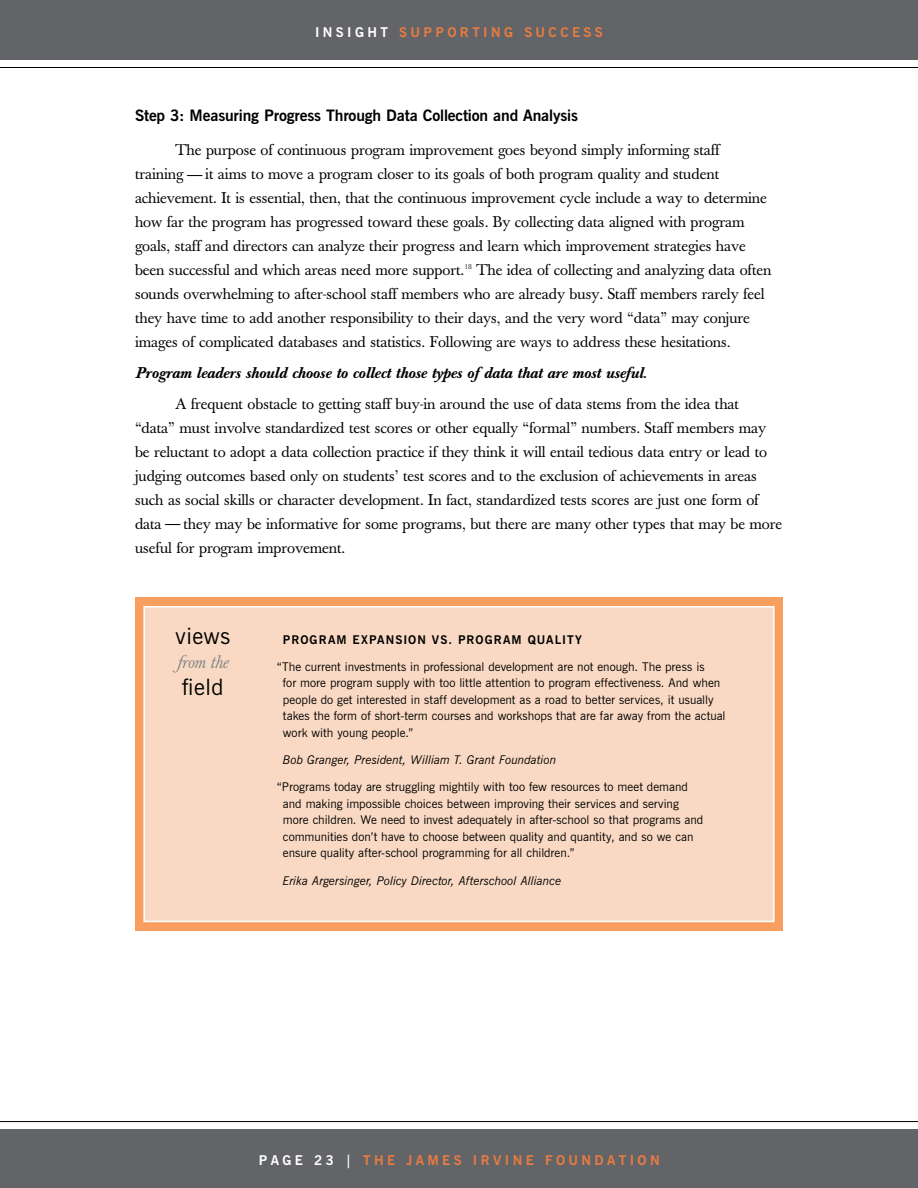
<style>
.page{position:relative;width:918px;height:1188px;background:#fff}
.page>*{position:absolute;margin:0;border:0;box-sizing:border-box;transform-origin:0 0}
.t1{font:22.5px "News Gothic BT";letter-spacing:.02em;color:#000}
.t2{font:italic 18px "Baskerville";color:#808285}
.t3{font:700 15.75px "News Gothic BT";letter-spacing:-.01em;color:#000}
.t4{font:15.3px/24px "Baskerville";letter-spacing:-.005em;color:#000}
.t5{font:italic 15.3px "Baskerville Book Med";color:#000}
.t6{font:700 13.5px "News Gothic BT";letter-spacing:.25em;color:#e87c42}
.t7{font:12px/16.5px "News Gothic BT";letter-spacing:.005em;color:#000}
.t8{font:italic 12px "News Gothic BT";letter-spacing:-.005em;color:#000}
.t9{font:700 12px "News Gothic BT";color:#000}
.s1{color:#fff}
.s2{font-family:"New Baskerville"}
</style>
<div class="page">
<hr style="left:0;top:67px;width:918px;height:1px;background:#000">
<div style="left:0;top:0;width:918px;height:59px;background:#636467"></div>
<div style="left:0;top:1130px;width:918px;height:58px;background:#636467"></div>
<hr style="left:0;top:1121px;width:918px;height:1px;background:#000">
<div style="left:135px;top:597px;width:648px;height:333px;background:#f89e5f"></div>
<div style="left:143px;top:606px;width:632px;height:316px;background:#f9d9c3;border:2px solid #fff"></div>
<p class="t6" style="left:315px;top:24px;width:289px"><span class="s1">insight</span> Supporting Success</p>
<p class="t3" style="left:135px;top:105px;width:445px">Step 3: M easuring Progress Through Data Collection and Analysis</p>
<p class="t4" style="left:135px;top:139px;width:638px;text-indent:40px">The purpose of continuous program improvement goes beyond simply informing staff training <span class="s2">—</span> it aims to move a program closer to its goals of both program quality and student achievement. It is essential, then, that the continuous improvement cycle include a way to determine how far the program has progressed toward these goals. By collecting data aligned with program goals, staff and directors can analyze their progress and learn which improvement strategies have been successful and which areas need more support.<sup>18</sup> The idea of collecting and analyzing data often sounds overwhelming to after-school staff members who are already busy. Staff members rarely feel they have time to add another responsibility to their days, and the very word “data” may conjure images of complicated databases and statistics. Following are ways to address these hesitations.</p>
<p class="t5" style="left:135px;top:364px;width:514px">Program leaders should choose to collect those types of data that are most useful.</p>
<p class="t4" style="left:135px;top:392px;width:649px;text-indent:40px">A frequent obstacle to getting staff buy-in around the use of data stems from the idea that “data” must involve standardized test scores or other equally “formal” numbers. Staff members may be reluctant to adopt a data collection practice if they think it will entail tedious data entry or lead to judging outcomes based only on students’ test scores and to the exclusion of achievements in areas such as social skills or character development. In fact, standardized tests scores are just one form of data <span class="s2">—</span> they may be informative for some programs, but there are many other types that may be more useful for program improvement.</p>
<h1 class="t1" style="left:176px;top:622px;width:56px">views</h1>
<p class="t2" style="left:177px;top:651px;width:53px">from the</p>
<h1 class="t1" style="left:182px;top:673px;width:43px">field</h1>
<p class="t9" style="left:277px;top:632px;width:10px">PROGRAM</p>
<p class="t9" style="left:353px;top:632px;width:26px">EXPANSION</p>
<p class="t9" style="left:432px;top:632px;width:36px">VS . PROGRAM</p>
<p class="t9" style="left:528px;top:632px;width:56px">QUALITY</p>
<p class="t7" style="left:283px;top:658px;width:444px;text-indent:-6px">“The current investments in professional development are not enough. The press is<br>for more program supply with too little attention to program effectiveness. And when people do get interested in staff development as a road to better services, it usually takes the form of short-term courses and workshops that are far away from the actual work with young people.”</p>
<p class="t8" style="left:283px;top:753px;width:275px">Bob Granger, President, William T. Grant Foundation</p>
<p class="t7" style="left:283px;top:779px;width:422px;text-indent:-6px">“Programs today are struggling mightily with too few resources to meet demand and making impossible choices between improving their services and serving more children. We need to invest adequately in after-school so that programs and communities don’t have to choose between quality and quantity, and so we can ensure quality after-school programming for all children.”</p>
<p class="t8" style="left:283px;top:873px;width:280px">Erika Argersinger, Policy Director, Afterschool Alliance</p>
<p class="t6" style="left:259px;top:1152px;width:403px"><span class="s1">page 23 |</span> the james irvine foundation</p>
</div>
